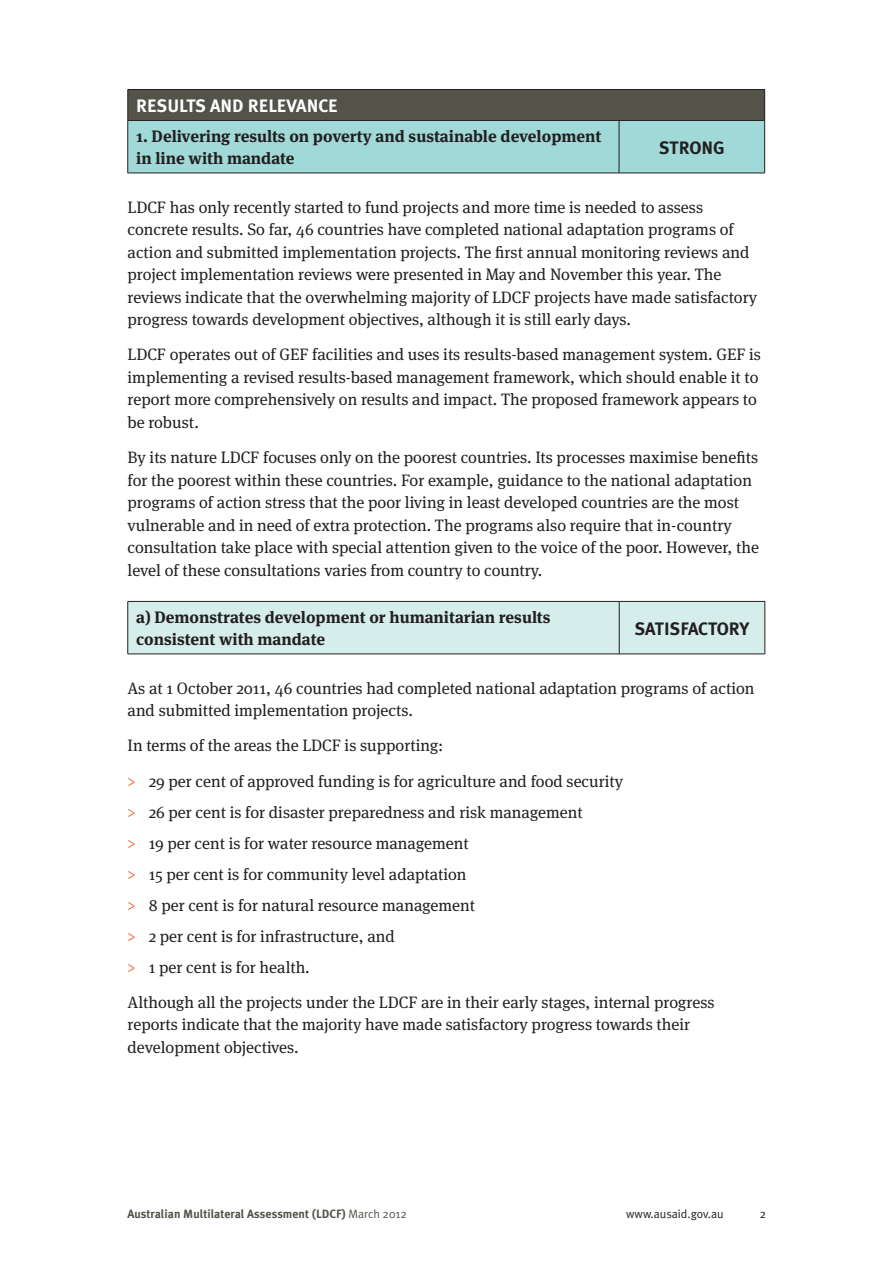
<style>
.page{position:relative;width:893px;height:1263px;background:#fff}
.page>*{position:absolute;margin:0;border:0;box-sizing:border-box;transform-origin:0 0}
._08a__TABLE_HEADING{font:700 18px "Meta Plus";color:#fff}
._08bbbb_RIGHT_COLUMN{font:700 18px "Meta Plus";color:#231f20}
._04__BODY_TEXT{font:16.5px/22.5px "Meta Serif OT";color:#231f20}
._05a__DOT_POINTS{font:16.5px "Meta Serif OT";color:#231f20}
._04__BODY_TEXT-2{font:700 16.5px/22.5px "Meta Serif OT";color:#231f20}
.t1{font:700 12px "Meta Plus";color:#53534a}
.t2{font:12px "Meta Plus Normal";color:#231f20}
.t3{font:12px "Meta Serif OT";color:#231f20}
.s1{color:#f26631}
.s2{font-family:"Meta Plus Normal";font-weight:400}
</style>
<div class="page">
<div style="left:128px;top:89px;width:637px;height:31px;background:#53534a"></div>
<div style="left:128px;top:121px;width:636px;height:52px;background:#a0d9d7"></div>
<hr style="left:128px;top:89px;width:491px;height:1px;background:#231f20">
<hr style="left:127px;top:90px;width:1px;height:30px;background:#231f20">
<hr style="left:619px;top:89px;width:146px;height:1px;background:#231f20">
<hr style="left:619px;top:121px;width:1px;height:52px;background:#231f20">
<hr style="left:764px;top:90px;width:1px;height:30px;background:#231f20">
<hr style="left:128px;top:120px;width:491px;height:1px;background:#231f20">
<hr style="left:127px;top:121px;width:1px;height:52px;background:#231f20">
<hr style="left:619px;top:120px;width:146px;height:1px;background:#231f20">
<hr style="left:764px;top:121px;width:1px;height:52px;background:#231f20">
<hr style="left:128px;top:173px;width:491px;height:1px;background:#231f20">
<hr style="left:619px;top:173px;width:146px;height:1px;background:#231f20">
<div style="left:128px;top:602px;width:637px;height:52px;background:#d5edeb"></div>
<hr style="left:128px;top:601px;width:491px;height:1px;background:#231f20">
<hr style="left:127px;top:602px;width:1px;height:52px;background:#231f20">
<hr style="left:619px;top:601px;width:146px;height:1px;background:#231f20">
<hr style="left:619px;top:602px;width:1px;height:52px;background:#231f20">
<hr style="left:765px;top:602px;width:1px;height:52px;background:#231f20">
<hr style="left:128px;top:654px;width:491px;height:1px;background:#231f20">
<hr style="left:619px;top:654px;width:146px;height:1px;background:#231f20">
<p class="_08a__TABLE_HEADING" style="left:136px;top:95px;width:203px">RESULTS AND RELEVANCE</p>
<p class="_04__BODY_TEXT-2" style="left:136px;top:125px;width:467px">1. Delivering results on poverty and sustainable development in line with mandate</p>
<p class="_08bbbb_RIGHT_COLUMN" style="left:659px;top:137px;width:67px">STRONG</p>
<p class="_04__BODY_TEXT" style="left:128px;top:196px;width:631px">LDCF has only recently started to fund projects and more time is needed to assess concrete results. So far, 46 countries have completed national adaptation programs of action and submitted implementation projects. The first annual monitoring reviews and project implementation reviews were presented in May and November this year. The reviews indicate that the overwhelming majority of LDCF projects have made satisfactory progress towards development objectives, although it is still early days.</p>
<p class="_04__BODY_TEXT" style="left:128px;top:344px;width:635px">LDCF operates out of GEF facilities and uses its results-based management system. GEF is implementing a revised results-based management framework, which should enable it to report more comprehensively on results and impact. The proposed framework appears to be robust.</p>
<p class="_04__BODY_TEXT" style="left:128px;top:447px;width:633px">By its nature LDCF focuses only on the poorest countries. Its processes maximise benefits for the poorest within these countries. For example, guidance to the national adaptation programs of action stress that the poor living in least developed countries are the most vulnerable and in need of extra protection. The programs also require that in-country consultation take place with special attention given to the voice of the poor. However, the level of these consultations varies from country to country.</p>
<p class="_04__BODY_TEXT-2" style="left:136px;top:606px;width:416px">a) Demonstrates development or humanitarian results consistent with mandate</p>
<p class="_08bbbb_RIGHT_COLUMN" style="left:635px;top:618px;width:116px">SATISFACTORY</p>
<p class="_04__BODY_TEXT" style="left:128px;top:677px;width:628px">As at 1 October 2011, 46 countries had completed national adaptation programs of action and submitted implementation projects.</p>
<p class="_04__BODY_TEXT" style="left:128px;top:735px;width:317px">In terms of the areas the LDCF is supporting:</p>
<p class="_05a__DOT_POINTS" style="left:128px;top:771px;width:497px"><span class="s1">&gt;</span> 29 per cent of approved funding is for agriculture and food security</p>
<p class="_05a__DOT_POINTS" style="left:128px;top:802px;width:457px"><span class="s1">&gt;</span> 26 per cent is for disaster preparedness and risk management</p>
<p class="_05a__DOT_POINTS" style="left:128px;top:833px;width:343px"><span class="s1">&gt;</span> 19 per cent is for water resource management</p>
<p class="_05a__DOT_POINTS" style="left:128px;top:864px;width:341px"><span class="s1">&gt;</span> 15 per cent is for community level adaptation</p>
<p class="_05a__DOT_POINTS" style="left:128px;top:895px;width:349px"><span class="s1">&gt;</span> 8 per cent is for natural resource management</p>
<p class="_05a__DOT_POINTS" style="left:128px;top:926px;width:269px"><span class="s1">&gt;</span> 2 per cent is for infrastructure, and</p>
<p class="_05a__DOT_POINTS" style="left:128px;top:957px;width:184px"><span class="s1">&gt;</span> 1 per cent is for health.</p>
<p class="_04__BODY_TEXT" style="left:128px;top:991px;width:589px">Although all the projects under the LDCF are in their early stages, internal progress reports indicate that the majority have made satisfactory progress towards their development objectives.</p>
<p class="t1" style="left:128px;top:1207px;width:281px">Australian Multilateral Assessment (LDCF) <span class="s2">March 2012</span></p>
<p class="t2" style="left:626px;top:1207px;width:99px">www.ausaid.gov.au</p>
<p class="t3" style="left:760px;top:1207px;width:7px">2</p>
</div>
